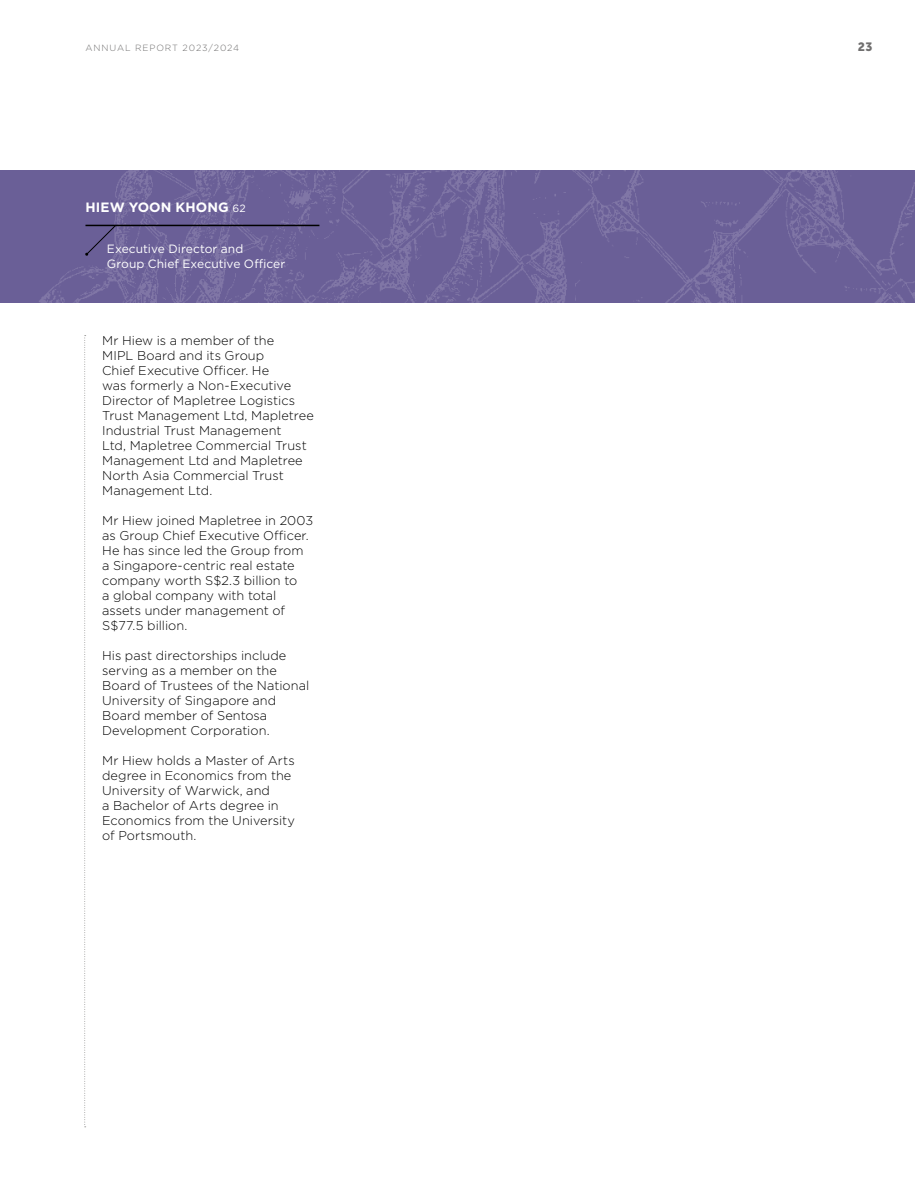
<style>
.page{position:relative;width:915px;height:1191px;background:#fff}
.page>*{position:absolute;margin:0;border:0;box-sizing:border-box;transform-origin:0 0}
.t1{font:700 13.5px "Gotham";letter-spacing:.01em;color:#fff}
.t2{font:300 12.75px/15px "Gotham";letter-spacing:.005em;color:#000}
.t3{font:12px/15px "Gotham";letter-spacing:.005em;color:#fff}
.t4{font:12px "Museo Sans 900";color:#706f6f}
.t5{font:300 9px "Gotham";letter-spacing:.1em;color:#706f6f}
.s1{font-weight:400;font-size:10.5px}
</style>
<div class="page">
<img style="left:0;top:170px;width:914px;height:132px">
<svg style="left:84px;top:335px;width:2px;height:792px"></svg>
<hr style="left:85px;top:225px;width:234px;height:1px;background:#000">
<svg style="left:85px;top:224px;width:32px;height:32px"></svg>
<p class="t5" style="left:85px;top:42px;width:155px">ANNUAL REPORT 2023/2024</p>
<p class="t4" style="left:857px;top:40px;width:16px">23</p>
<p class="t1" style="left:85px;top:198px;width:162px">HIEW YOON KHONG <span class="s1">62</span></p>
<p class="t3" style="left:107px;top:241px;width:180px">Executive Director and<br>Group Chief Executive Officer</p>
<p class="t2" style="left:102px;top:333px;width:213px">Mr Hiew is a member of the<br>MIPL Board and its Group<br>Chief Executive Officer. He<br>was formerly a Non-Executive<br>Director of Mapletree Logistics<br>Trust Management Ltd, Mapletree<br>Industrial Trust Management<br>Ltd, Mapletree Commercial Trust<br>Management Ltd and Mapletree<br>North Asia Commercial Trust<br>Management Ltd.</p>
<p class="t2" style="left:102px;top:513px;width:213px">Mr Hiew joined Mapletree in 2003 as Group Chief Executive Officer.<br>He has since led the Group from a Singapore-centric real estate company worth S$2.3 billion to<br>a global company with total assets under management of<br>S$77.5 billion.</p>
<p class="t2" style="left:102px;top:648px;width:208px">His past directorships include serving as a member on the<br>Board of Trustees of the National<br>University of Singapore and<br>Board member of Sentosa<br>Development Corporation.</p>
<p class="t2" style="left:102px;top:753px;width:194px">Mr Hiew holds a Master of Arts degree in Economics from the<br>University of Warwick, and<br>a Bachelor of Arts degree in<br>Economics from the University of Portsmouth.</p>
</div>
